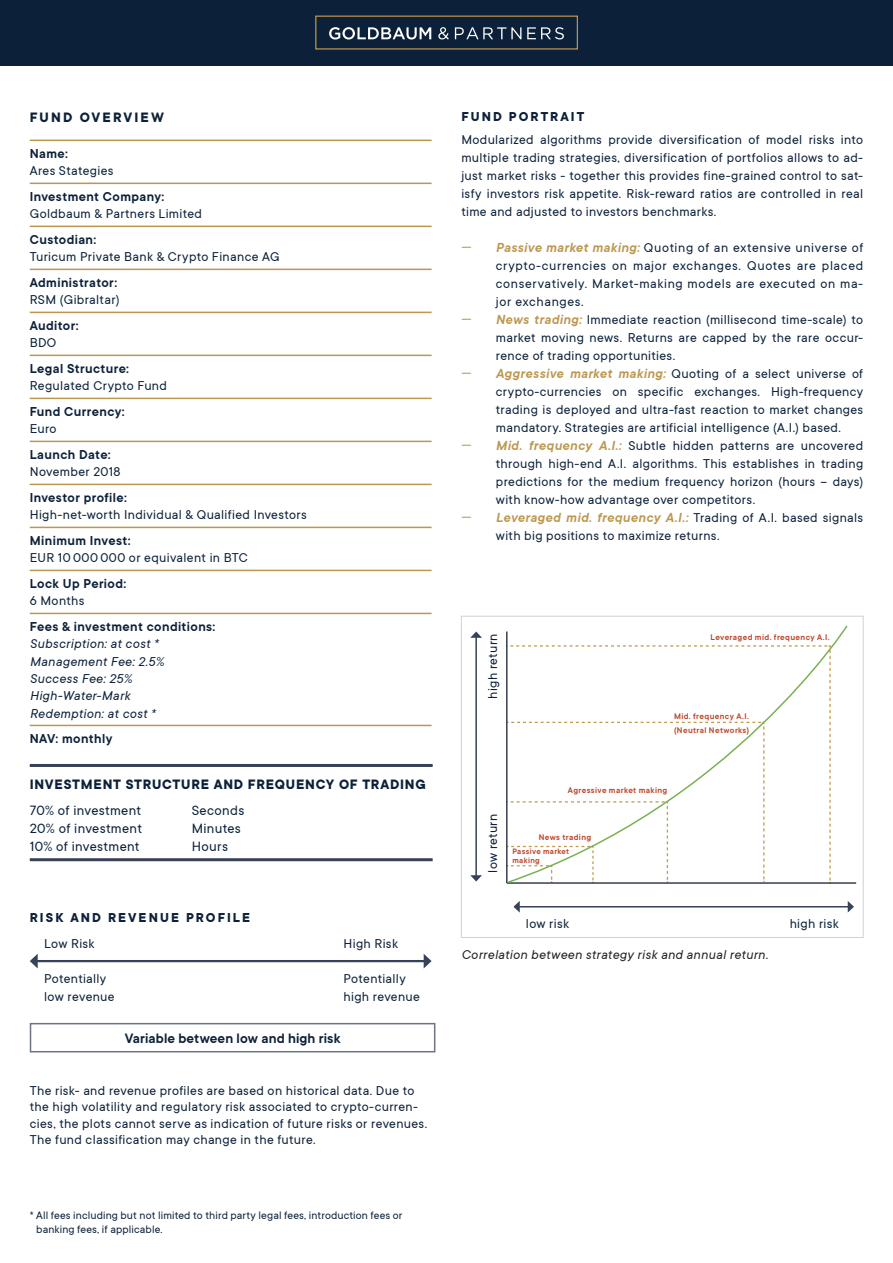
<style>
.page{position:relative;width:893px;height:1263px;background:#fff}
.page>*{position:absolute;margin:0;border:0;box-sizing:border-box;transform-origin:0 0}
.t1{font:15px "TT Commons";letter-spacing:.02em;color:#0c2139}
.t2{font:700 15px "TT Commons";letter-spacing:.055em;color:#0c2139}
.t3{font:600 15px "TT Commons";letter-spacing:.01em;color:#0c2139}
.t4{font:700 15px "TT Commons";letter-spacing:.14em;color:#0c2139}
.t5{font:14.25px/18px "TT Commons";letter-spacing:.025em;color:#0c2139}
.t6{font:600 14.25px "TT Commons";letter-spacing:.03em;color:#0c2139}
.t7{font:italic 14.25px/17.2px "TT Commons";letter-spacing:.025em;color:#0c2139}
.t8{font:italic 14.25px "TT Commons";letter-spacing:.025em;color:#231f20}
.t9{font:700 14.25px "TT Commons";letter-spacing:.145em;color:#0c2139}
.t10{font:12px/14.4px "TT Commons";letter-spacing:.01em;color:#0c2139}
.t11{font:600 9px/14.9px "TT Commons";letter-spacing:.045em;color:#bd482e}
.t12{font:600 8.7px/8.9px "TT Commons";letter-spacing:.045em;color:#bd482e}
.s1{font-weight:600;font-style:italic;color:#bc974e}
</style>
<div class="page">
<div style="left:0;top:0;width:893px;height:66px;background:#0c2139"></div>
<svg style="left:329px;top:27px;width:102px;height:13px"></svg>
<svg style="left:438px;top:27px;width:11px;height:13px"></svg>
<svg style="left:455px;top:27px;width:66px;height:12px"></svg>
<svg style="left:527px;top:27px;width:37px;height:12px"></svg>
<div style="left:315px;top:16px;width:263px;height:34px;border:1px solid #bb924a"></div>
<hr style="left:30px;top:140px;width:402px;height:1px;background:#bc974e">
<hr style="left:30px;top:183px;width:402px;height:1px;background:#bc974e">
<hr style="left:30px;top:226px;width:402px;height:1px;background:#bc974e">
<hr style="left:30px;top:269px;width:402px;height:1px;background:#bc974e">
<hr style="left:30px;top:312px;width:402px;height:1px;background:#bc974e">
<hr style="left:30px;top:355px;width:402px;height:1px;background:#bc974e">
<hr style="left:30px;top:398px;width:402px;height:1px;background:#bc974e">
<hr style="left:30px;top:441px;width:402px;height:1px;background:#bc974e">
<hr style="left:30px;top:484px;width:402px;height:1px;background:#bc974e">
<hr style="left:30px;top:527px;width:402px;height:1px;background:#bc974e">
<hr style="left:30px;top:570px;width:402px;height:1px;background:#bc974e">
<hr style="left:30px;top:613px;width:402px;height:1px;background:#bc974e">
<hr style="left:30px;top:725px;width:402px;height:1px;background:#bc974e">
<hr style="left:36px;top:960px;width:389px;height:2px;background:#374157">
<svg style="left:30px;top:954px;width:8px;height:14px"></svg>
<svg style="left:424px;top:954px;width:8px;height:14px"></svg>
<div style="left:30px;top:1023px;width:405px;height:29px;border:2px solid #6d7284"></div>
<div style="left:461px;top:616px;width:403px;height:322px;border:1px solid #d0d1da"></div>
<hr style="left:475px;top:637px;width:2px;height:239px;background:#374157">
<svg style="left:470px;top:875px;width:12px;height:6px"></svg>
<svg style="left:470px;top:631px;width:12px;height:7px"></svg>
<hr style="left:519px;top:906px;width:329px;height:1px;background:#374157">
<svg style="left:513px;top:901px;width:7px;height:11px"></svg>
<svg style="left:848px;top:901px;width:6px;height:11px"></svg>
<hr style="left:507px;top:882px;width:349px;height:2px;background:#172130">
<svg style="left:506px;top:625px;width:342px;height:259px"></svg>
<hr style="left:30px;top:764px;width:403px;height:3px;background:#374157">
<hr style="left:30px;top:858px;width:403px;height:3px;background:#374157">
<p class="t4" style="left:30px;top:109px;width:136px">FUND OVERVIEW</p>
<p class="t6" style="left:30px;top:146px;width:40px">Name:</p>
<p class="t5" style="left:30px;top:162px;width:85px">Ares Stategies</p>
<p class="t6" style="left:30px;top:189px;width:136px">Investment Company:</p>
<p class="t5" style="left:30px;top:205px;width:174px">Goldbaum &amp; Partners Limited</p>
<p class="t6" style="left:30px;top:232px;width:68px">Custodian:</p>
<p class="t5" style="left:30px;top:248px;width:251px">Turicum Private Bank &amp; Crypto Finance AG</p>
<p class="t6" style="left:30px;top:275px;width:89px">Administrator:</p>
<p class="t5" style="left:30px;top:291px;width:91px">RSM (Gibraltar)</p>
<p class="t6" style="left:30px;top:318px;width:50px">Auditor:</p>
<p class="t5" style="left:30px;top:334px;width:28px">BDO</p>
<p class="t6" style="left:30px;top:361px;width:101px">Legal Structure:</p>
<p class="t5" style="left:30px;top:377px;width:139px">Regulated Crypto Fund</p>
<p class="t6" style="left:30px;top:404px;width:96px">Fund Currency:</p>
<p class="t5" style="left:30px;top:420px;width:28px">Euro</p>
<p class="t6" style="left:30px;top:447px;width:82px">Launch Date:</p>
<p class="t5" style="left:30px;top:463px;width:92px">November 2018</p>
<p class="t6" style="left:30px;top:490px;width:99px">Investor profile:</p>
<p class="t5" style="left:30px;top:506px;width:278px">High-net-worth Individual &amp; Qualified Investors</p>
<p class="t6" style="left:30px;top:533px;width:102px">Minimum Invest:</p>
<p class="t5" style="left:30px;top:549px;width:220px">EUR 10 000 000 or equivalent in BTC</p>
<p class="t6" style="left:30px;top:576px;width:98px">Lock Up Period:</p>
<p class="t5" style="left:30px;top:592px;width:56px">6 Months</p>
<p class="t6" style="left:30px;top:619px;width:187px">Fees &amp; investment conditions:</p>
<p class="t7" style="left:30px;top:635px;width:136px">Subscription: at cost *<br>Management Fee: 2.5%<br>Success Fee: 25%<br>High-Water-Mark<br>Redemption: at cost *</p>
<p class="t6" style="left:30px;top:731px;width:84px">NAV: monthly</p>
<p class="t2" style="left:30px;top:776px;width:398px">INVESTMENT STRUCTURE AND FREQUENCY OF TRADING</p>
<p class="t1" style="left:30px;top:802px;width:113px">70% of investment</p>
<p class="t1" style="left:192px;top:802px;width:54px">Seconds</p>
<p class="t1" style="left:30px;top:820px;width:114px">20% of investment</p>
<p class="t1" style="left:192px;top:820px;width:51px">Minutes</p>
<p class="t1" style="left:30px;top:838px;width:112px">10% of investment</p>
<p class="t1" style="left:192px;top:838px;width:38px">Hours</p>
<p class="t9" style="left:30px;top:910px;width:222px">RISK AND REVENUE PROFILE</p>
<p class="t5" style="left:44px;top:934px;width:52px">Low Risk</p>
<p class="t5" style="left:44px;top:970px;width:72px">Potentially low revenue</p>
<p class="t5" style="left:344px;top:934px;width:56px">High Risk</p>
<p class="t5" style="left:344px;top:970px;width:78px">Potentially high revenue</p>
<p class="t3" style="left:125px;top:1030px;width:217px">Variable between low and high risk</p>
<p class="t5" style="left:30px;top:1082px;width:399px;line-height:16.5px">The risk- and revenue profiles are based on historical data. Due to the high volatility and regulatory risk associated to crypto-curren&shy;cies, the plots cannot serve as indication of future risks or revenues.<br>The fund classification may change in the future.</p>
<p class="t10" style="left:36px;top:1208px;width:368px;text-indent:-7px">* All fees including but not limited to third party legal fees, introduction fees or banking fees, if applicable.</p>
<p class="t9" style="left:461px;top:109px;width:124px">FUND PORTRAIT</p>
<p class="t5" style="left:461px;top:131px;width:403px;text-align:justify">Modularized algorithms provide diversification of model risks into multiple trading strategies, diversification of portfolios allows to ad&shy;just market risks - together this provides fine-grained control to sat&shy;isfy investors risk appetite. Risk-reward ratios are controlled in real time and adjusted to investors benchmarks.</p>
<p class="t5" style="left:496px;top:239px;width:369px"><span class="s1">Passive market making:</span> Quoting of an extensive universe of crypto-currencies on major exchanges. Quotes are placed conservatively. Market-making models are executed on ma&shy;jor exchanges.<br><span class="s1">News trading:</span> Immediate reaction (millisecond time-scale) to market moving news. Returns are capped by the rare occur&shy;rence of trading opportunities.<br><span class="s1">Aggressive market making:</span> Quoting of a select universe of crypto-currencies on specific exchanges. High-frequency trading is deployed and ultra-fast reaction to market changes mandatory. Strategies are artificial intelligence (A.I.) based.<br><span class="s1">Mid. frequency A.I.:</span> Subtle hidden patterns are uncovered through high-end A.I. algorithms. This establishes in trading predictions for the medium frequency horizon (hours – days) with know-how advantage over competitors.<br><span class="s1">Leveraged mid. frequency A.I.:</span> Trading of A.I. based signals with big positions to maximize returns.</p>
<p class="t5" style="left:484px;top:699px;width:66px;rotate:-90deg">high return</p>
<p class="t11" style="left:711px;top:630px;width:121px">Leveraged mid. frequency A.I.</p>
<p class="t11" style="left:674px;top:708px;width:77px">Mid. frequency A.I. (Neutral Networks)</p>
<p class="t5" style="left:484px;top:873px;width:61px;rotate:-90deg">low return</p>
<p class="t11" style="left:568px;top:783px;width:101px">Agressive market making</p>
<p class="t11" style="left:539px;top:829px;width:54px">News trading</p>
<p class="t12" style="left:512px;top:847px;width:58px">Passive market making</p>
<p class="t5" style="left:526px;top:915px;width:45px">low risk</p>
<p class="t5" style="left:790px;top:915px;width:51px">high risk</p>
<p class="t8" style="left:461px;top:947px;width:308px">Correlation between strategy risk and annual return.</p>
</div>
